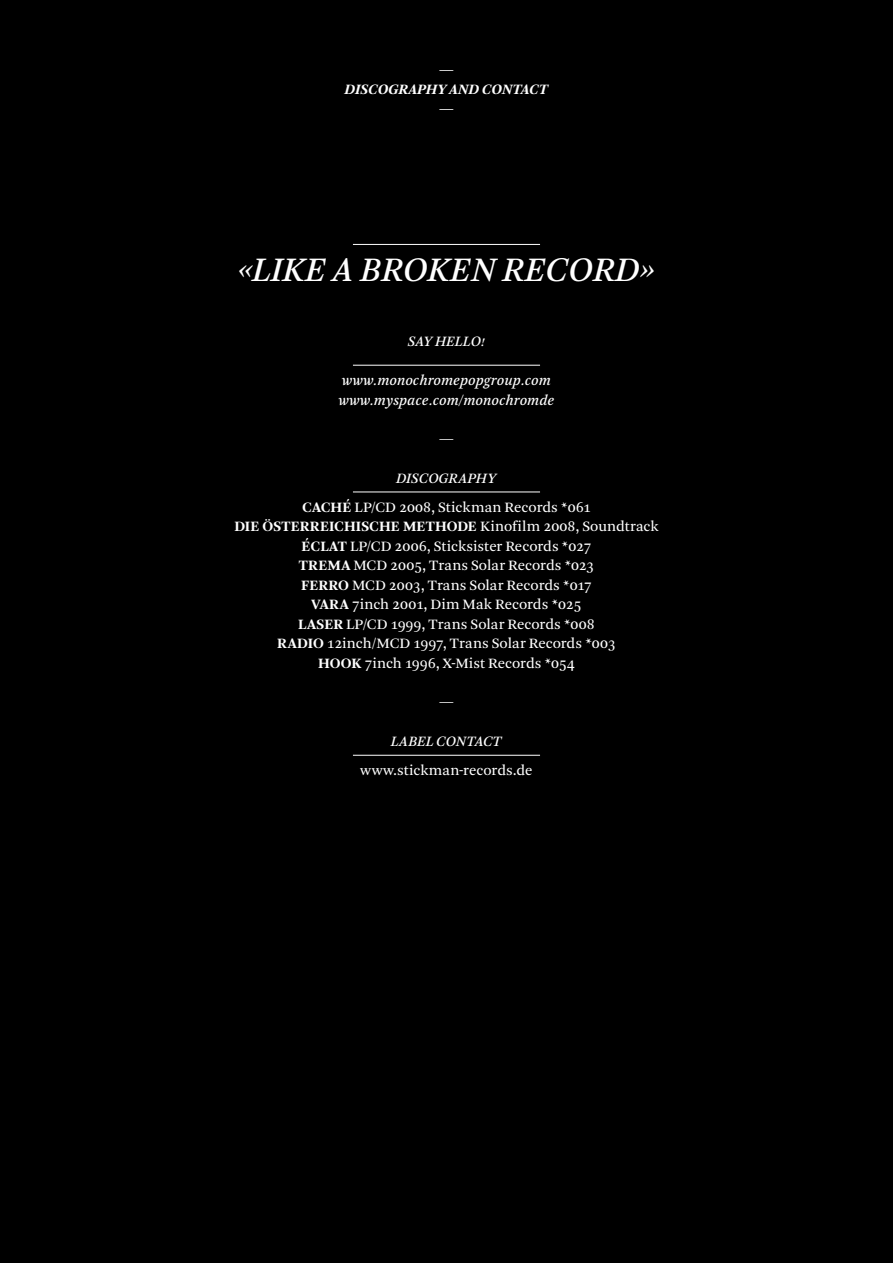
<style>
.page{position:relative;width:893px;height:1263px;background:#000}
.page>*{position:absolute;margin:0;border:0;box-sizing:border-box;transform-origin:0 0}
.t1{font:italic 36px "Arnhem";color:#fff}
.t2{font:15px/19.5px "Arnhem Blond";color:#fff;text-align:center}
.t3{font:italic 15px/19.5px "Arnhem";color:#fff}
.t4{font:700 15px "Arnhem";letter-spacing:.005em;color:#fff}
.t5{font:italic 15px "Arnhem Small Caps";color:#fff}
.t6{font:italic 700 15px "Arnhem";letter-spacing:-.005em;color:#fff}
.s1{font-family:"Arnhem";font-weight:700}
.s2{font-family:"Arnhem Blond";font-weight:400}
</style>
<div class="page">
<hr style="left:353px;top:244px;width:187px;height:1px;background:#fff">
<hr style="left:353px;top:365px;width:187px;height:1px;background:#fff">
<hr style="left:353px;top:492px;width:187px;height:1px;background:#fff">
<hr style="left:353px;top:755px;width:187px;height:1px;background:#fff">
<p class="t3" style="left:439px;top:60px;width:16px">—</p>
<p class="t6" style="left:345px;top:81px;width:205px">DISCOGRAPHY AND CONTACT</p>
<p class="t3" style="left:439px;top:99px;width:16px">—</p>
<h1 class="t1" style="left:239px;top:249px;width:289px">«like a broken record</h1>
<h1 class="t1" style="left:640px;top:249px;width:16px">»</h1>
<p class="t5" style="left:408px;top:333px;width:79px">SAY HELLO!</p>
<p class="t3" style="left:339px;top:371px;width:217px">www.monochromepopgroup.com www.myspace.com/monochromde</p>
<p class="t2" style="left:439px;top:429px;width:16px">—</p>
<p class="t5" style="left:396px;top:469px;width:101px">DISCOGRAPHY</p>
<p class="t2" style="left:302px;top:498px;width:290px"><span class="s1">CACHÉ</span> LP/CD 2008, Stickman Records *061</p>
<p class="t4" style="left:234px;top:518px;width:426px">DIE ÖSTERREICHISCHE METHODE <span class="s2">Kinofilm 2008, Soundtrack</span></p>
<p class="t2" style="left:277px;top:537px;width:340px"><span class="s1">ÉCLAT</span> LP/CD 2006, Sticksister Records *027<br><span class="s1">TREMA</span> MCD 2005, Trans Solar Records *023<br><span class="s1">FERRO</span> MCD 2003, Trans Solar Records *017<br><span class="s1">VARA</span> 7inch 2001, Dim Mak Records *025<br><span class="s1">LASER</span> LP/CD 1999, Trans Solar Records *008<br><span class="s1">RADIO</span> 12inch/MCD 1997, Trans Solar Records *003<br><span class="s1">HOOK</span> 7inch 1996, X-Mist Records *054</p>
<p class="t2" style="left:439px;top:693px;width:16px">—</p>
<p class="t5" style="left:391px;top:733px;width:112px">LABEL CONTACT</p>
<p class="t2" style="left:361px;top:761px;width:173px">www.stickman-records.de</p>
</div>
